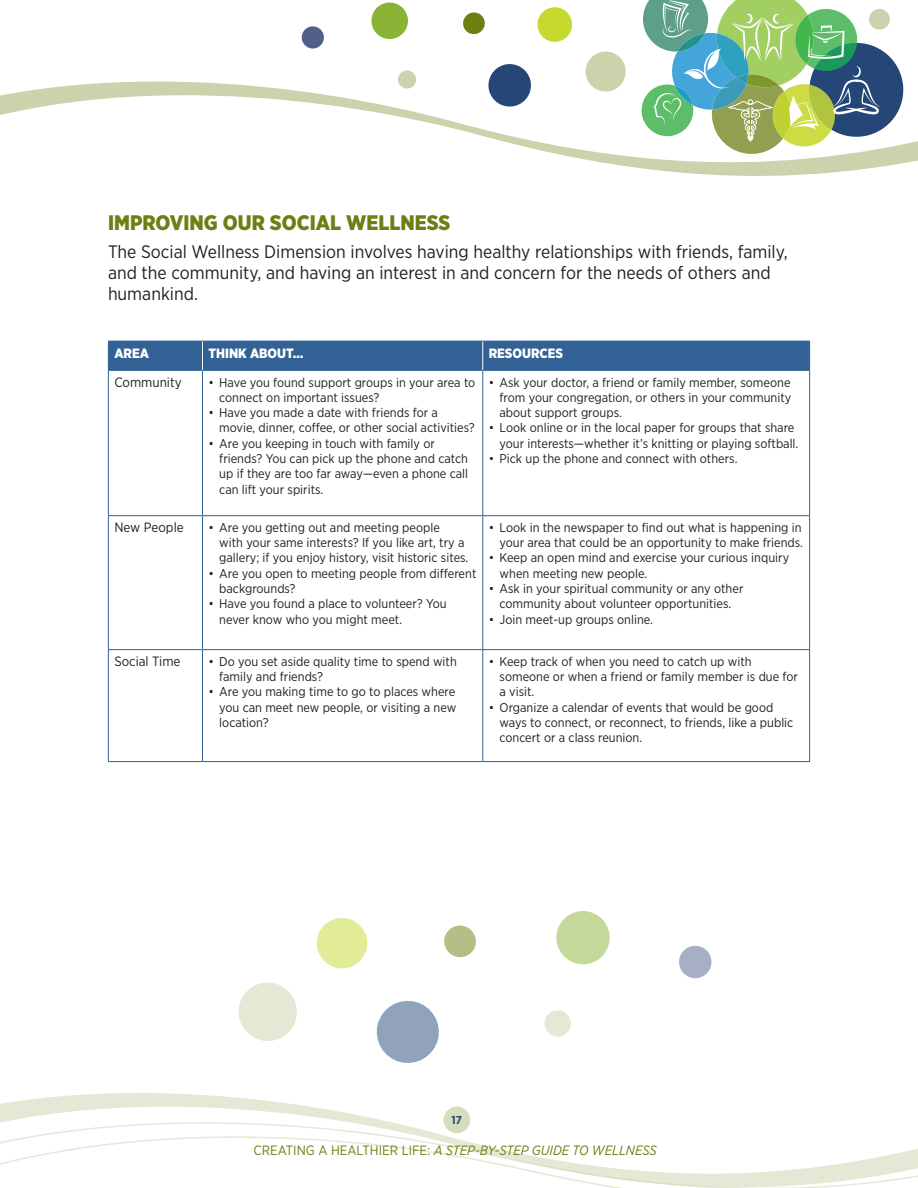
<style>
.page{position:relative;width:918px;height:1188px;background:#fff}
.page>*{position:absolute;margin:0;border:0;box-sizing:border-box;transform-origin:0 0}
.t1{font:900 21px "Gotham Narrow";color:#6d7e12}
.t2{font:18px/21px "Gotham Narrow";color:#231f20}
.t3{font:italic 13.5px "Gotham Narrow";color:#6d7e12}
.t4{font:13.5px "Gotham Narrow";color:#231f20}
.t5{font:900 13.5px "Gotham Narrow";color:#fff}
.t6{font:12.75px/15.3px "Gotham Narrow";color:#231f20}
.t7{font:700 11.55px "Gotham Narrow";color:#244778}
.s1{font-style:normal}
</style>
<div class="page">
<svg style="left:301px;top:26px;width:23px;height:23px"></svg>
<svg style="left:463px;top:12px;width:22px;height:23px"></svg>
<svg style="left:537px;top:7px;width:35px;height:35px"></svg>
<svg style="left:596px;top:51px;width:19px;height:3px"></svg>
<svg style="left:371px;top:2px;width:37px;height:37px"></svg>
<svg style="left:0;top:54px;width:918px;height:122px"></svg>
<svg style="left:0;top:1093px;width:918px;height:95px"></svg>
<div style="left:444px;top:1107px;width:26px;height:26px;background:#d5ddbd;border-radius:50%"></div>
<svg style="left:641px;top:0;width:264px;height:154px"></svg>
<hr style="left:108px;top:371px;width:1px;height:144px;background:#326195">
<hr style="left:202px;top:371px;width:1px;height:144px;background:#326195">
<hr style="left:482px;top:371px;width:1px;height:144px;background:#326195">
<hr style="left:809px;top:371px;width:1px;height:144px;background:#326195">
<hr style="left:108px;top:515px;width:94px;height:1px;background:#326195">
<hr style="left:108px;top:516px;width:1px;height:133px;background:#326195">
<hr style="left:202px;top:515px;width:281px;height:1px;background:#326195">
<hr style="left:202px;top:516px;width:1px;height:133px;background:#326195">
<hr style="left:483px;top:515px;width:327px;height:1px;background:#326195">
<hr style="left:482px;top:516px;width:1px;height:133px;background:#326195">
<hr style="left:809px;top:516px;width:1px;height:133px;background:#326195">
<hr style="left:108px;top:649px;width:94px;height:1px;background:#326195">
<hr style="left:108px;top:650px;width:1px;height:111px;background:#326195">
<hr style="left:202px;top:649px;width:281px;height:1px;background:#326195">
<hr style="left:202px;top:650px;width:1px;height:111px;background:#326195">
<hr style="left:483px;top:649px;width:327px;height:1px;background:#326195">
<hr style="left:482px;top:650px;width:1px;height:111px;background:#326195">
<hr style="left:809px;top:650px;width:1px;height:111px;background:#326195">
<hr style="left:108px;top:761px;width:94px;height:1px;background:#326195">
<hr style="left:202px;top:761px;width:281px;height:1px;background:#326195">
<hr style="left:483px;top:761px;width:327px;height:1px;background:#326195">
<div style="left:108px;top:341px;width:702px;height:29px;background:#326195"></div>
<hr style="left:108px;top:370px;width:94px;height:1px;background:#326195">
<hr style="left:202px;top:370px;width:281px;height:1px;background:#326195">
<hr style="left:483px;top:370px;width:327px;height:1px;background:#326195">
<svg style="left:679px;top:946px;width:33px;height:32px"></svg>
<svg style="left:376px;top:1000px;width:63px;height:63px"></svg>
<svg style="left:444px;top:925px;width:32px;height:33px"></svg>
<svg style="left:316px;top:918px;width:52px;height:51px"></svg>
<svg style="left:238px;top:982px;width:59px;height:59px"></svg>
<svg style="left:544px;top:1010px;width:27px;height:27px"></svg>
<svg style="left:556px;top:911px;width:54px;height:54px"></svg>
<h2 class="t1" style="left:108px;top:209px;width:344px">IMPROVING OUR SOCIAL WELLNESS</h2>
<p class="t2" style="left:108px;top:240px;width:681px">The Social Wellness Dimension involves having healthy relationships with friends, family, and the community, and having an interest in and concern for the needs of others and humankind.</p>
<p class="t5" style="left:114px;top:344px;width:36px">AREA</p>
<p class="t5" style="left:208px;top:344px;width:96px">THINK ABOUT…</p>
<p class="t5" style="left:489px;top:344px;width:76px">RESOURCES</p>
<p class="t4" style="left:114px;top:374px;width:69px">Community</p>
<p class="t6" style="left:219px;top:374px;width:258px;text-indent:-11px">• Have you found support groups in your area to connect on important issues?</p>
<p class="t6" style="left:219px;top:405px;width:257px;text-indent:-11px">• Have you made a date with friends for a movie, dinner, coffee, or other social activities?</p>
<p class="t6" style="left:219px;top:435px;width:250px;text-indent:-11px">• Are you keeping in touch with family or friends? You can pick up the phone and catch up if they are too far away—even a phone call can lift your spirits.</p>
<p class="t6" style="left:500px;top:374px;width:293px;text-align:justify;text-indent:-11px">• Ask your doctor, a friend or family member, someone from your congregation, or others in your community about support groups.</p>
<p class="t6" style="left:500px;top:420px;width:300px;text-indent:-11px">• Look online or in the local paper for groups that share your interests—whether it’s knitting or playing softball.</p>
<p class="t6" style="left:489px;top:451px;width:250px">• Pick up the phone and connect with others.</p>
<p class="t4" style="left:114px;top:519px;width:71px">New People</p>
<p class="t6" style="left:219px;top:520px;width:251px;text-indent:-11px">• Are you getting out and meeting people<br>with your same interests? If you like art, try a gallery; if you enjoy history, visit historic sites.</p>
<p class="t6" style="left:219px;top:565px;width:259px;text-indent:-11px">• Are you open to meeting people from different backgrounds?</p>
<p class="t6" style="left:219px;top:596px;width:229px;text-indent:-11px">• Have you found a place to volunteer? You never know who you might meet.</p>
<p class="t4" style="left:114px;top:653px;width:68px">Social Time</p>
<p class="t6" style="left:219px;top:653px;width:239px;text-indent:-11px">• Do you set aside quality time to spend with family and friends?</p>
<p class="t6" style="left:219px;top:684px;width:239px;text-align:justify;text-indent:-11px">• Are you making time to go to places where you can meet new people, or visiting a new location?</p>
<p class="t6" style="left:489px;top:520px;width:316px;text-align:right">• Look in the newspaper to find out what is happening in your area that could be an opportunity to make friends.</p>
<p class="t6" style="left:500px;top:550px;width:291px;text-indent:-11px">• Keep an open mind and exercise your curious inquiry when meeting new people.</p>
<p class="t6" style="left:489px;top:581px;width:256px;text-align:center">• Ask in your spiritual community or any other community about volunteer opportunities.</p>
<p class="t6" style="left:489px;top:611px;width:166px">• Join meet-up groups online.</p>
<p class="t6" style="left:500px;top:653px;width:300px;text-indent:-11px">• Keep track of when you need to catch up with someone or when a friend or family member is due for a visit.</p>
<p class="t6" style="left:500px;top:699px;width:295px;text-indent:-11px">• Organize a calendar of events that would be good ways to connect, or reconnect, to friends, like a public concert or a class reunion.</p>
<p class="t7" style="left:452px;top:1113px;width:12px">17</p>
<p class="t3" style="left:254px;top:1142px;width:405px"><span class="s1">CREATING A HEALTHIER LIFE:</span> A STEP-BY-STEP GUIDE TO WELLNESS</p>
</div>
